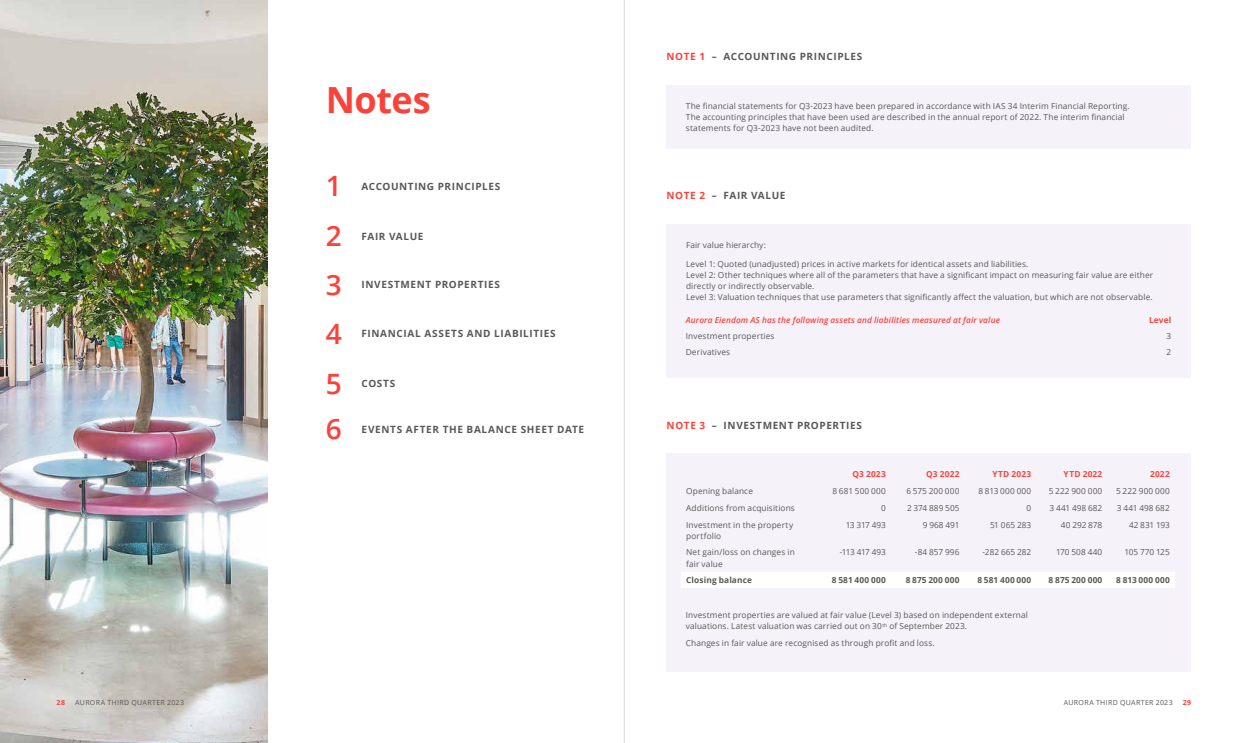
<style>
.page{position:relative;width:1248px;height:743px;background:#fff}
.page>*{position:absolute;margin:0;border:0;box-sizing:border-box;transform-origin:0 0}
.t1{font:700 36px "Open Sans";letter-spacing:-.01em;color:#f9423a}
.t2{font:600 28px/45.6px "Open Sans";color:#f9423a}
.t3{font:700 10px "Open Sans";letter-spacing:.06em;color:#585857}
.t4{font:8.3px/11px "Open Sans";letter-spacing:.015em;color:#585857}
.t5{font:italic 600 8.3px "Open Sans";letter-spacing:.015em;color:#f9423a}
.t6{font:700 8.3px "Open Sans";letter-spacing:.015em;color:#585857}
.t7{font:700 8.3px "Open Sans";letter-spacing:.02em;color:#f9423a}
.t8{font:8.3px "Open Sans";letter-spacing:-.005em;color:#585857}
.t9{font:8.3px "Open Sans";letter-spacing:-.06em;color:#585857}
.t10{font:8.3px "Open Sans";letter-spacing:-.01em;color:#585857}
.t11{font:7px "Open Sans";letter-spacing:.05em;color:#585857}
.t12{font:700 7px "Open Sans";color:#f9423a}
.s1{color:#f9423a}
</style>
<div class="page">
<div style="left:666px;top:454px;width:524px;height:218px;background:#f6f2fa"></div>
<div style="left:666px;top:85px;width:524px;height:63px;background:#f6f2fa"></div>
<div style="left:666px;top:224px;width:524px;height:154px;background:#f6f2fa"></div>
<img style="left:0;top:0;width:267px;height:743px">
<div style="left:681px;top:572px;width:493px;height:16px;background:#fff"></div>
<hr style="left:624px;top:0;width:1px;height:743px;background:#d9d9d6">
<h1 class="t1" style="left:325px;top:74px;width:107px">Notes</h1>
<h2 class="t2" style="left:325px;top:163px;width:17px">1</h2>
<p class="t3" style="left:361px;top:179px;width:140px">ACCOUNTING PRINCIPLES</p>
<h2 class="t2" style="left:325px;top:212px;width:17px">2</h2>
<p class="t3" style="left:361px;top:229px;width:63px">FAIR VALUE</p>
<h2 class="t2" style="left:325px;top:261px;width:17px">3</h2>
<h2 class="t2" style="left:325px;top:311px;width:17px">4</h2>
<h2 class="t2" style="left:325px;top:360px;width:17px">5<br>6</h2>
<p class="t3" style="left:361px;top:277px;width:140px">INVESTMENT PROPERTIES</p>
<p class="t3" style="left:361px;top:327px;width:195px">FINANCIAL ASSETS AND LIABILITIES</p>
<p class="t3" style="left:361px;top:376px;width:35px">COSTS</p>
<p class="t3" style="left:361px;top:422px;width:224px">EVENTS AFTER THE BALANCE SHEET DATE</p>
<p class="t3" style="left:666px;top:49px;width:197px"><span class="s1">NOTE 1</span> – ACCOUNTING PRINCIPLES</p>
<p class="t4" style="left:685px;top:100px;width:445px">The financial statements for Q3-2023 have been prepared in accordance with IAS 34 Interim Financial Reporting.<br>The accounting principles that have been used are described in the annual report of 2022. The interim financial statements for Q3-2023 have not been audited.</p>
<p class="t3" style="left:666px;top:188px;width:120px"><span class="s1">NOTE 2</span> – FAIR VALUE</p>
<p class="t4" style="left:686px;top:239px;width:81px">Fair value hierarchy:</p>
<p class="t4" style="left:686px;top:258px;width:468px">Level 1: Quoted (unadjusted) prices in active markets for identical assets and liabilities.<br>Level 2: Other techniques where all of the parameters that have a significant impact on measuring fair value are either directly or indirectly observable.<br>Level 3: Valuation techniques that use parameters that significantly affect the valuation, but which are not observable.</p>
<p class="t5" style="left:685px;top:314px;width:316px">Aurora Eiendom AS has the following assets and liabilities measured at fair value</p>
<p class="t7" style="left:1148px;top:314px;width:24px">Level</p>
<p class="t4" style="left:685px;top:330px;width:90px">Investment properties</p>
<p class="t4" style="left:1166px;top:330px;width:6px">3</p>
<p class="t4" style="left:685px;top:346px;width:46px">Derivatives</p>
<p class="t4" style="left:1166px;top:346px;width:6px">2</p>
<p class="t3" style="left:666px;top:418px;width:197px"><span class="s1">NOTE 3</span> – INVESTMENT PROPERTIES</p>
<p class="t7" style="left:852px;top:468px;width:35px">Q3 2023</p>
<p class="t7" style="left:926px;top:468px;width:35px">Q3 2022</p>
<p class="t7" style="left:992px;top:468px;width:40px">YTD 2023</p>
<p class="t7" style="left:1063px;top:468px;width:40px">YTD 2022</p>
<p class="t7" style="left:1149px;top:468px;width:21px">2022</p>
<p class="t4" style="left:686px;top:485px;width:68px">Opening balance</p>
<p class="t4" style="left:832px;top:485px;width:55px">8 681 500 000</p>
<p class="t4" style="left:906px;top:485px;width:55px">6 575 200 000</p>
<p class="t4" style="left:978px;top:485px;width:54px">8 813 000 000</p>
<p class="t4" style="left:1048px;top:485px;width:55px">5 222 900 000</p>
<p class="t4" style="left:1115px;top:485px;width:55px">5 222 900 000</p>
<p class="t4" style="left:686px;top:502px;width:110px">Additions from acquisitions</p>
<p class="t4" style="left:880px;top:502px;width:6px">0</p>
<p class="t8" style="left:907px;top:502px;width:54px">2 374 889 505</p>
<p class="t4" style="left:1026px;top:502px;width:6px">0</p>
<p class="t4" style="left:1049px;top:502px;width:54px">3 441 498 682</p>
<p class="t4" style="left:1116px;top:502px;width:54px">3 441 498 682</p>
<p class="t4" style="left:686px;top:519px;width:108px">Investment in the property portfolio</p>
<p class="t4" style="left:845px;top:519px;width:41px">13 317 493</p>
<p class="t4" style="left:922px;top:519px;width:38px">9 968 491</p>
<p class="t4" style="left:989px;top:519px;width:43px">51 065 283</p>
<p class="t4" style="left:1060px;top:519px;width:43px">40 292 878</p>
<p class="t4" style="left:1128px;top:519px;width:42px">42 831 193</p>
<p class="t4" style="left:686px;top:546px;width:110px;line-height:11.7px">Net gain/loss on changes in fair value</p>
<p class="t9" style="left:839px;top:546px;width:47px">-113 417 493</p>
<p class="t4" style="left:914px;top:546px;width:46px">-84 857 996</p>
<p class="t4" style="left:982px;top:546px;width:50px">-282 665 282</p>
<p class="t4" style="left:1055px;top:546px;width:48px">170 508 440</p>
<p class="t10" style="left:1124px;top:546px;width:47px">105 770 125</p>
<p class="t6" style="left:686px;top:574px;width:67px">Closing balance</p>
<p class="t6" style="left:831px;top:574px;width:55px">8 581 400 000</p>
<p class="t6" style="left:905px;top:574px;width:55px">8 875 200 000</p>
<p class="t6" style="left:977px;top:574px;width:55px">8 581 400 000</p>
<p class="t6" style="left:1048px;top:574px;width:55px">8 875 200 000</p>
<p class="t6" style="left:1116px;top:574px;width:55px">8 813 000 000</p>
<p class="t4" style="left:685px;top:609px;width:343px">Investment properties are valued at fair value (Level 3) based on independent external valuations. Latest valuation was carried out on 30<sup>th</sup> of September 2023.</p>
<p class="t4" style="left:685px;top:637px;width:250px">Changes in fair value are recognised as through profit and loss.</p>
<p class="t12" style="left:57px;top:698px;width:10px">28</p>
<p class="t11" style="left:75px;top:698px;width:110px">AURORA THIRD QUARTER 2023</p>
<p class="t11" style="left:1063px;top:698px;width:110px">AURORA THIRD QUARTER 2023</p>
<p class="t12" style="left:1182px;top:698px;width:10px">29</p>
</div>
